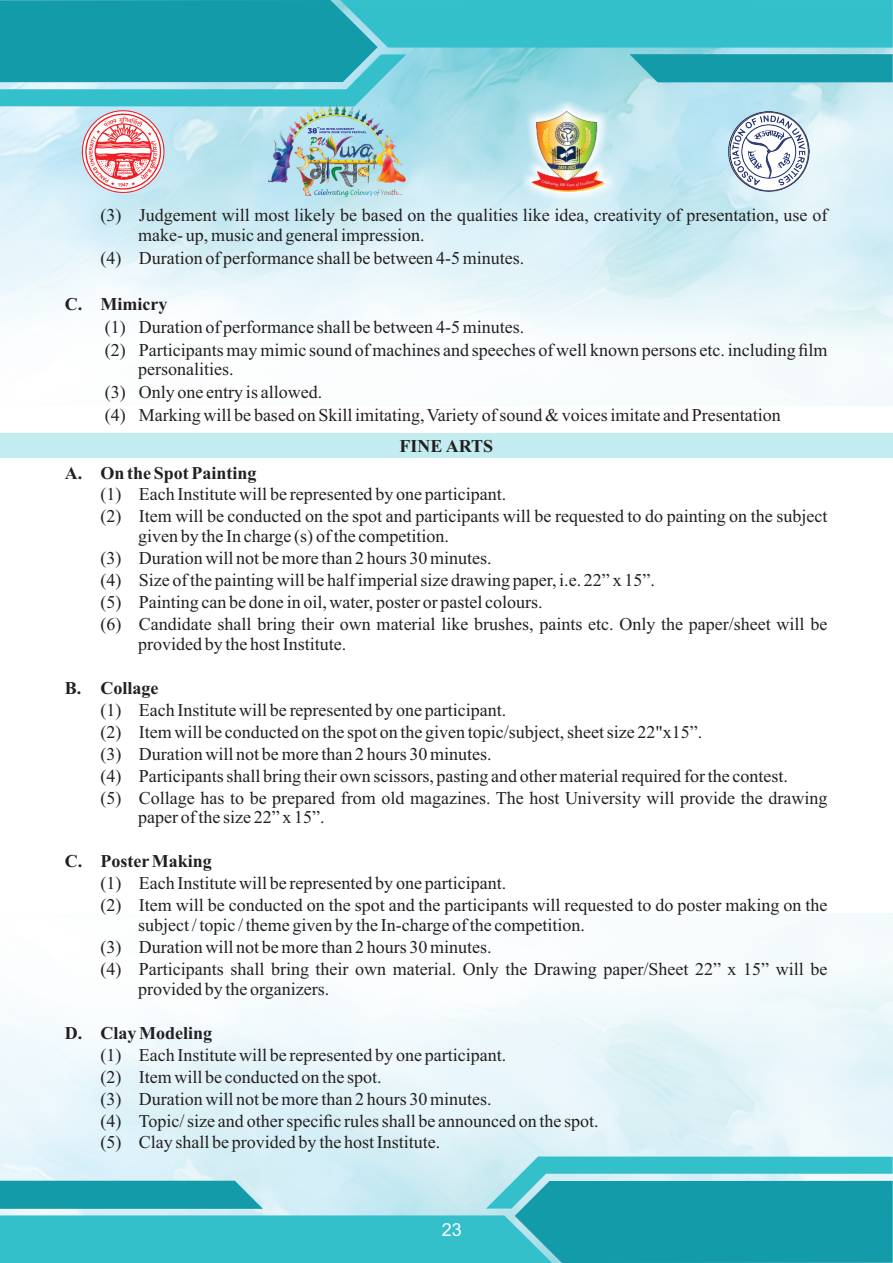
<style>
.page{position:relative;width:893px;height:1263px;background:#fff}
.page>*{position:absolute;margin:0;border:0;box-sizing:border-box;transform-origin:0 0}
.t1{font:18px/21.9px "Times New Roman";color:#231f20}
.t2{font:700 18px "Times New Roman";color:#231f20}
.t3{font:18px "Arial";color:#fff}
</style>
<div class="page">
<img style="left:0;top:107px;width:893px;height:298px">
<svg style="left:0;top:0;width:893px;height:107px;background:#47b9c5"></svg>
<svg style="left:0;top:1156px;width:893px;height:107px;background:#54bec9"></svg>
<div style="left:0;top:433px;width:893px;height:25px;background:#c2ecef"></div>
<svg style="left:83px;top:111px;width:80px;height:81px"></svg>
<div style="left:85px;top:114px;width:76px;height:76px;border:1px solid #ee1d23;border-radius:50%"></div>
<svg style="left:89px;top:117px;width:68px;height:69px"></svg>
<img style="left:729px;top:111px;width:80px;height:81px">
<svg style="left:521px;top:101px;width:94px;height:101px;background:#c5e7f0"></svg>
<img style="left:532px;top:112px;width:72px;height:79px">
<img style="left:268px;top:106px;width:137px;height:89px">
<svg style="left:308px;top:127px;width:58px;height:19px"></svg>
<p class="t1" style="left:138px;top:207px;width:691px;line-height:20px;text-indent:-38px">(3) Judgement will most likely be based on the qualities like idea, creativity of presentation, use of make- up, music and general impression.</p>
<p class="t1" style="left:100px;top:249px;width:425px">(4) Duration of performance shall be between 4-5 minutes.</p>
<p class="t2" style="left:65px;top:297px;width:104px">C. Mimicry</p>
<p class="t1" style="left:105px;top:317px;width:724px;line-height:23px">(1) Duration of performance shall be between 4-5 minutes.<br>(2) Participants may mimic sound of machines and speeches of well known persons etc. including film</p>
<p class="t1" style="left:105px;top:360px;width:677px;line-height:23px;text-indent:33px">personalities.<br>(3) Only one entry is allowed.<br>(4) Marking will be based on Skill imitating, Variety of sound &amp; voices imitate and Presentation</p>
<p class="t2" style="left:399px;top:439px;width:95px">FINE ARTS</p>
<p class="t2" style="left:65px;top:466px;width:193px">A. On the Spot Painting</p>
<p class="t1" style="left:100px;top:485px;width:728px">(1) Each Institute will be represented by one participant.<br>(2) Item will be conducted on the spot and participants will be requested to do painting on the subject</p>
<p class="t1" style="left:100px;top:527px;width:728px;text-indent:38px">given by the In charge (s) of the competition.<br>(3) Duration will not be more than 2 hours 30 minutes.<br>(4) Size of the painting will be half imperial size drawing paper, i.e. 22” x 15”.<br>(5) Painting can be done in oil, water, poster or pastel colours.<br>(6) Candidate shall bring their own material like brushes, paints etc. Only the paper/sheet will be</p>
<p class="t1" style="left:138px;top:635px;width:210px">provided by the host Institute.</p>
<p class="t2" style="left:65px;top:682px;width:95px">B. Collage</p>
<p class="t1" style="left:100px;top:700px;width:728px">(1) Each Institute will be represented by one participant.<br>(2) Item will be conducted on the spot on the given topic/subject, sheet size 22"x15”.<br>(3) Duration will not be more than 2 hours 30 minutes.<br>(4) Participants shall bring their own scissors, pasting and other material required for the contest.<br>(5) Collage has to be prepared from old magazines. The host University will provide the drawing</p>
<p class="t1" style="left:138px;top:808px;width:188px">paper of the size 22” x 15”.</p>
<p class="t2" style="left:65px;top:855px;width:148px">C. PosterMaking</p>
<p class="t1" style="left:100px;top:874px;width:728px">(1) Each Institute will be represented by one participant.<br>(2) Item will be conducted on the spot and the participants will requested to do poster making on the</p>
<p class="t1" style="left:100px;top:916px;width:728px;text-indent:38px">subject / topic / theme given by the In-charge of the competition.<br>(3) Duration will not be more than 2 hours 30 minutes.<br>(4) Participants shall bring their own material. Only the Drawing paper/Sheet 22” x 15” will be</p>
<p class="t1" style="left:138px;top:980px;width:193px">provided by the organizers.</p>
<p class="t2" style="left:65px;top:1026px;width:149px">D. Clay Modeling</p>
<p class="t1" style="left:100px;top:1045px;width:500px">(1) Each Institute will be represented by one participant.<br>(2) Item will be conducted on the spot.<br>(3) Duration will not be more than 2 hours 30 minutes.<br>(4) Topic/ size and other specific rules shall be announced on the spot. (5) Clay shall be provided by the host Institute.</p>
<p class="t3" style="left:442px;top:1223px;width:22px">23</p>
</div>
